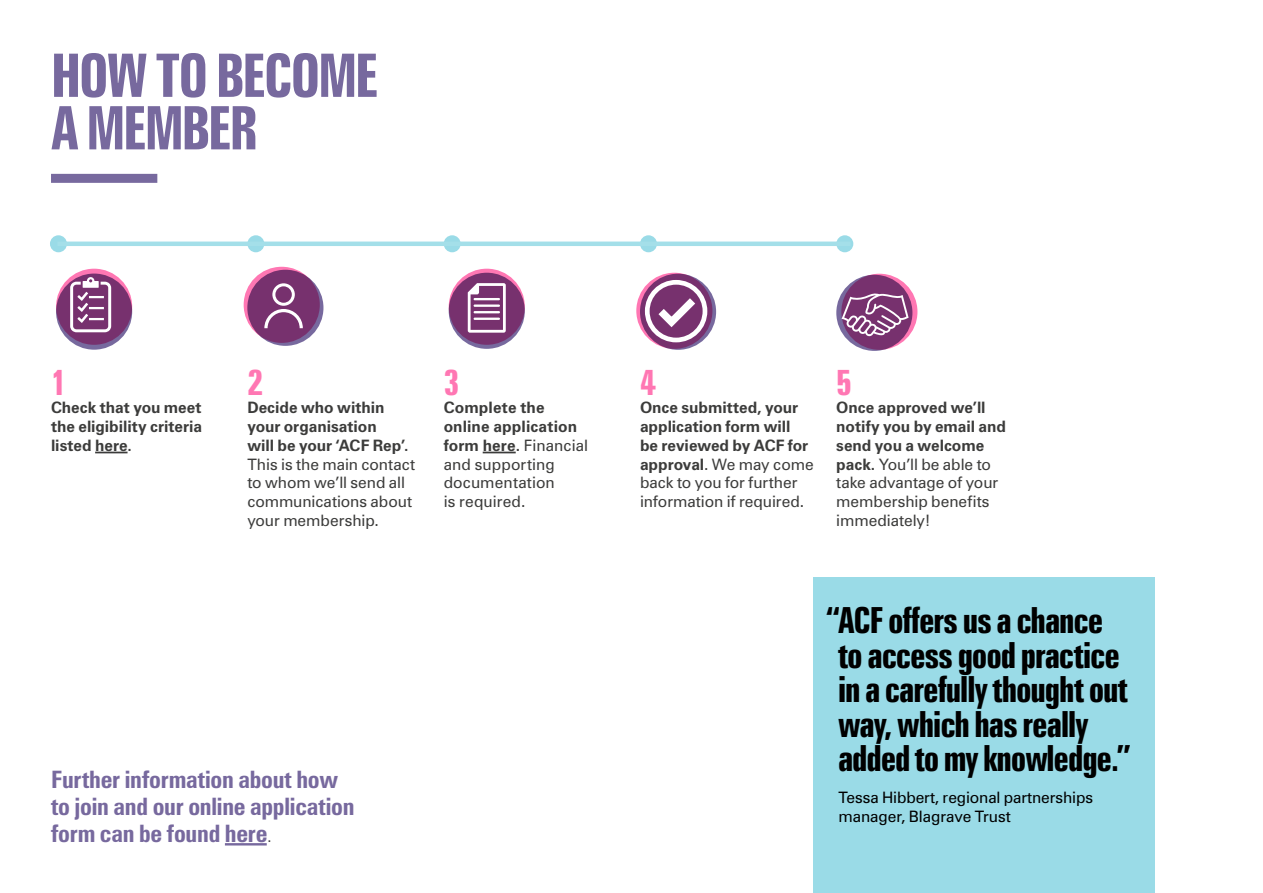
<style>
.page{position:relative;width:1263px;height:893px;background:#fff}
.page>*{position:absolute;margin:0;border:0;box-sizing:border-box;transform-origin:0 0}
.t1{font:700 extra-condensed 60px/52.5px "Zurich BT";letter-spacing:-.035em;color:#77699e}
.t2{font:700 extra-condensed 36px/34.5px "Zurich BT";letter-spacing:-.03em;color:#000}
.t3{font:700 extra-condensed 36px "Zurich BT";color:#ff77b3}
.t4{font:700 condensed 24px/27px "Zurich BT";letter-spacing:-.01em;color:#77699e}
.t5{font:15.75px/18.8px "Zurich BT";color:#3c3c3b}
.t6{font:700 15.75px/18.8px "Zurich BT";letter-spacing:-.005em;color:#3c3c3b}
.t7{font:15.75px/18.8px "Zurich BT";letter-spacing:-.01em;color:#000}
.s1{font-weight:700}
.s2{font-weight:300;font-stretch:normal;font-size:19.5px;color:#3c3c3b}
.s3{font-weight:400}
.s4{font-style:inherit}
</style>
<div class="page">
<div style="left:51px;top:174px;width:106px;height:9px;background:#77699e"></div>
<hr style="left:95px;top:452px;width:33px;height:1px;background:#3c3c3b">
<hr style="left:483px;top:452px;width:33px;height:1px;background:#3c3c3b">
<hr style="left:225px;top:843px;width:42px;height:2px;background:#77699e">
<div style="left:50px;top:235px;width:17px;height:17px;background:#9adbe7;border-radius:50%"></div>
<div style="left:247px;top:235px;width:17px;height:17px;background:#9adbe7;border-radius:50%"></div>
<div style="left:640px;top:235px;width:17px;height:17px;background:#9adbe7;border-radius:50%"></div>
<div style="left:444px;top:235px;width:17px;height:17px;background:#9adbe7;border-radius:50%"></div>
<div style="left:836px;top:235px;width:17px;height:17px;background:#9adbe7;border-radius:50%"></div>
<svg style="left:56px;top:269px;width:76px;height:76px"></svg>
<svg style="left:244px;top:267px;width:76px;height:76px"></svg>
<svg style="left:449px;top:269px;width:76px;height:76px"></svg>
<svg style="left:56px;top:274px;width:76px;height:76px;background:#7a3e78"></svg>
<svg style="left:247px;top:270px;width:76px;height:76px;background:#793975"></svg>
<svg style="left:449px;top:273px;width:76px;height:76px;background:#793a75"></svg>
<svg style="left:70px;top:277px;width:41px;height:55px"></svg>
<svg style="left:264px;top:283px;width:39px;height:45px;background:#925b8b"></svg>
<svg style="left:636px;top:273px;width:76px;height:76px"></svg>
<svg style="left:640px;top:274px;width:76px;height:76px;background:#854e83"></svg>
<div style="left:645px;top:280px;width:62px;height:62px;border:5px solid #fff;border-radius:50%"></div>
<svg style="left:650px;top:290px;width:53px;height:42px"></svg>
<svg style="left:841px;top:274px;width:76px;height:76px"></svg>
<svg style="left:836px;top:275px;width:76px;height:76px;background:#7a3f79"></svg>
<svg style="left:841px;top:293px;width:68px;height:43px;background:#976392"></svg>
<svg style="left:468px;top:283px;width:38px;height:50px"></svg>
<hr style="left:474px;top:298px;width:26px;height:2px;background:#fff">
<hr style="left:474px;top:304px;width:26px;height:3px;background:#fff">
<hr style="left:474px;top:311px;width:26px;height:2px;background:#fff">
<hr style="left:474px;top:318px;width:26px;height:2px;background:#fff">
<hr style="left:57px;top:242px;width:793px;height:4px;background:#a4dfe9">
<div style="left:813px;top:578px;width:341px;height:315px;background:#9adbe7"></div>
<h1 class="t1" style="left:51px;top:50px;width:329px">HOW TO BECOME<br>A MEMBER</h1>
<h2 class="t3" style="left:51px;top:361px;width:17px">1</h2>
<p class="t6" style="left:51px;top:398px;width:153px;text-align:justify">Check that you meet the eligibility criteria listed here.</p>
<h2 class="t3" style="left:247px;top:361px;width:17px">2</h2>
<p class="t6" style="left:247px;top:398px;width:163px">Decide who within your organisation<br>will be your ‘ACF Rep’.</p>
<p class="t5" style="left:247px;top:454px;width:169px">This is the main contact to whom we’ll send all communications about your membership.</p>
<h2 class="t3" style="left:444px;top:361px;width:17px">3</h2>
<p class="t5" style="left:444px;top:398px;width:146px"><span class="s1">Complete the online application form here.</span> Financial and supporting documentation<br>is required.</p>
<h3 class="t4" style="left:51px;top:766px;width:305px">Further information about how to join and our online application form can be found here<span class="s2">.</span></h3>
<h2 class="t3" style="left:640px;top:361px;width:17px">4</h2>
<p class="t6" style="left:640px;top:398px;width:175px">Once submitted, your application form will<br>be reviewed by ACF for approval<span class="s3">. We may come back to you for further information if required.</span></p>
<h2 class="t3" style="left:836px;top:361px;width:17px">5</h2>
<p class="t5" style="left:836px;top:398px;width:171px"><span class="s1">Once approved we’ll notify you by email and send you a welcome pack.</span> You’ll be able to take advantage of your membership benefits immediately!</p>
<h2 class="t2" style="left:838px;top:604px;width:295px;text-indent:-12px">“ACF offers us a chance to access good practice in a carefully thought out way, which has really added to my knowledge.”</h2>
<p class="t7" style="left:838px;top:788px;width:256px">Tessa Hibbert, <span class="s4">r</span>egional <span class="s4">p</span>artnerships <span class="s4">m</span>anager, Blagrave Trust</p>
</div>
